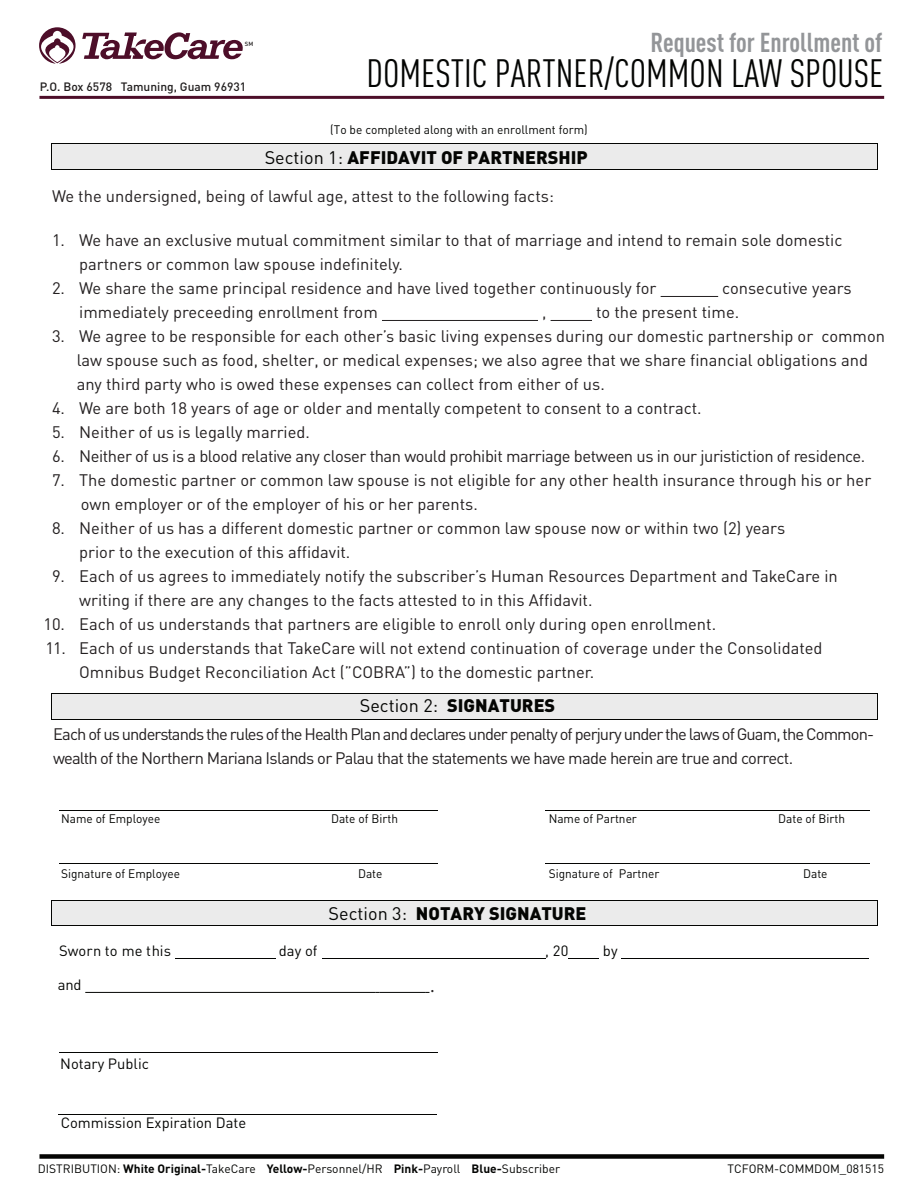
<style>
.page{position:relative;width:918px;height:1188px;background:#fff}
.page>*{position:absolute;margin:0;border:0;box-sizing:border-box;transform-origin:0 0}
.t1{font:39px "DIN Cond Regular Alternate";color:#040503}
.t2{font:27px "DIN Cond Bold Alternate";color:#939598}
.t3{font:900 18px "DIN";color:#040503}
.t4{font:18px "Myriad Pro";color:#231f20}
.t5{font:16.5px/24px "DIN";color:#231f20}
.t6{font:16.5px/24px "DIN";letter-spacing:-.055em;color:#231f20}
.t7{font:16.5px "DIN";letter-spacing:-.025em;color:#231f20}
.t8{font:14.7px "DIN";color:#040503}
.t9{font:12.3px "DIN";color:#040503}
.t10{font:12px "DIN";color:#040503}
.t11{font:500 12px "DIN";color:#211e1e}
.t12{font:500 6px "DIN";color:#211e1e}
.s1{font-weight:400}
.s2{font-weight:700}
</style>
<div class="page">
<hr style="left:39px;top:96px;width:845px;height:3px;background:#4d0e29">
<div style="left:39px;top:1154px;width:845px;height:5px;background:#040503"></div>
<svg style="left:39px;top:27px;width:204px;height:37px"></svg>
<div style="left:51px;top:144px;width:826px;height:25px;background:#ebebeb"></div>
<hr style="left:51px;top:143px;width:826px;height:1px;background:#040503">
<hr style="left:51px;top:169px;width:826px;height:1px;background:#040503">
<svg style="left:877px;top:143px;width:1px;height:27px"></svg>
<svg style="left:51px;top:144px;width:1px;height:25px"></svg>
<hr style="left:59px;top:810px;width:378px;height:1px;background:#040503">
<hr style="left:545px;top:810px;width:324px;height:1px;background:#040503">
<hr style="left:59px;top:863px;width:378px;height:1px;background:#040503">
<hr style="left:545px;top:863px;width:324px;height:1px;background:#040503">
<div style="left:51px;top:900px;width:826px;height:26px;background:#ebebeb"></div>
<hr style="left:51px;top:900px;width:826px;height:1px;background:#040503">
<hr style="left:51px;top:926px;width:826px;height:1px;background:#040503">
<svg style="left:51px;top:901px;width:1px;height:26px"></svg>
<svg style="left:877px;top:900px;width:1px;height:26px"></svg>
<hr style="left:85px;top:992px;width:291px;height:1px;background:#040503">
<hr style="left:380px;top:992px;width:46px;height:1px;background:#040503">
<hr style="left:175px;top:958px;width:100px;height:1px;background:#040503">
<hr style="left:322px;top:958px;width:223px;height:1px;background:#040503">
<hr style="left:569px;top:958px;width:30px;height:1px;background:#040503">
<hr style="left:622px;top:958px;width:247px;height:1px;background:#040503">
<hr style="left:59px;top:1052px;width:378px;height:1px;background:#040503">
<hr style="left:59px;top:1114px;width:378px;height:1px;background:#040503">
<div style="left:51px;top:694px;width:826px;height:25px;background:#ebebeb"></div>
<hr style="left:51px;top:693px;width:826px;height:1px;background:#040503">
<hr style="left:51px;top:719px;width:826px;height:1px;background:#040503">
<svg style="left:51px;top:694px;width:1px;height:25px"></svg>
<svg style="left:877px;top:693px;width:1px;height:27px"></svg>
<hr style="left:661px;top:296px;width:57px;height:1px;background:#231f20">
<hr style="left:382px;top:320px;width:156px;height:1px;background:#231f20">
<hr style="left:551px;top:320px;width:41px;height:1px;background:#231f20">
<p class="t12" style="left:245px;top:39px;width:10px">SM</p>
<p class="t11" style="left:40px;top:79px;width:208px">P.O. Box 6578 Tamuning, Guam 96931</p>
<h2 class="t2" style="left:651px;top:26px;width:233px">Request for Enrollment of</h2>
<h1 class="t1" style="left:366px;top:50px;width:519px">DOMESTIC PARTNER/COMMON LAW SPOUSE</h1>
<p class="t9" style="left:330px;top:122px;width:259px">(To be completed along with an enrollment form)</p>
<p class="t3" style="left:265px;top:145px;width:325px"><span class="s1">Section 1:</span> AFFIDAVIT OF PARTNERSHIP</p>
<p class="t5" style="left:52px;top:184px;width:503px">We the undersigned, being of lawful age, attest to the following facts:</p>
<p class="t5" style="left:79px;top:228px;width:765px;text-indent:-27px">1. We have an exclusive mutual commitment similar to that of marriage and intend to remain sole domestic partners or common law spouse indefinitely.</p>
<p class="t5" style="left:52px;top:276px;width:606px">2. We share the same principal residence and have lived together continuously for</p>
<p class="t5" style="left:722px;top:276px;width:131px">consecutive years</p>
<p class="t5" style="left:79px;top:300px;width:300px">immediately preceeding enrollment from</p>
<p class="t5" style="left:542px;top:300px;width:6px">,</p>
<p class="t5" style="left:596px;top:300px;width:145px">to the present time.</p>
<p class="t5" style="left:77px;top:324px;width:810px;text-indent:-25px">3. We agree to be responsible for each other’s basic living expenses during our domestic partnership or common law spouse such as food, shelter, or medical expenses; we also agree that we share financial obligations and any third party who is owed these expenses can collect from either of us.</p>
<p class="t5" style="left:52px;top:396px;width:651px">4. We are both 18 years of age or older and mentally competent to consent to a contract.</p>
<p class="t5" style="left:52px;top:420px;width:260px">5. Neither of us is legally married.</p>
<p class="t7" style="left:52px;top:446px;width:815px">6. Neither of us is a blood relative any closer than would prohibit marriage between us in our juristiction of residence.</p>
<p class="t5" style="left:81px;top:468px;width:792px;text-indent:-29px">7. The domestic partner or common law spouse is not eligible for any other health insurance through his or her own employer or of the employer of his or her parents.</p>
<p class="t5" style="left:79px;top:516px;width:708px;text-indent:-27px">8. Neither of us has a different domestic partner or common law spouse now or within two (2) years prior to the execution of this affidavit.</p>
<p class="t5" style="left:79px;top:564px;width:760px;text-indent:-27px">9. Each of us agrees to immediately notify the subscriber’s Human Resources Department and TakeCare in writing if there are any changes to the facts attested to in this Affidavit.</p>
<p class="t5" style="left:43px;top:612px;width:674px">10. Each of us understands that partners are eligible to enroll only during open enrollment.</p>
<p class="t5" style="left:79px;top:636px;width:745px;text-indent:-34px">11. Each of us understands that TakeCare will not extend continuation of coverage under the Consolidated<br>Omnibus Budget Reconciliation Act (”COBRA”) to the domestic partner.</p>
<p class="t3" style="left:360px;top:694px;width:197px"><span class="s1">Section 2:</span> SIGNATURES</p>
<p class="t6" style="left:53px;top:722px;width:822px">Each of us understands the rules of the Health Plan and declares under penalty of perjury under the laws of Guam, the Common&shy;wealth of the Northern Mariana Islands or Palau that the statements we have made herein are true and correct.</p>
<p class="t9" style="left:61px;top:811px;width:101px">Name of Employee</p>
<p class="t9" style="left:331px;top:811px;width:68px">Date of Birth</p>
<p class="t9" style="left:61px;top:865px;width:121px">Signature of Employee</p>
<p class="t9" style="left:358px;top:865px;width:26px">Date</p>
<p class="t9" style="left:549px;top:811px;width:90px">Name of Partner</p>
<p class="t9" style="left:778px;top:811px;width:68px">Date of Birth</p>
<p class="t9" style="left:549px;top:865px;width:112px">Signature of Partner</p>
<p class="t9" style="left:803px;top:865px;width:26px">Date</p>
<p class="t8" style="left:59px;top:942px;width:114px">Sworn to me this</p>
<p class="t8" style="left:58px;top:976px;width:26px">and</p>
<p class="t8" style="left:60px;top:1054px;width:90px">Notary Public</p>
<p class="t8" style="left:61px;top:1113px;width:187px">Commission Expiration Date</p>
<p class="t3" style="left:329px;top:901px;width:259px"><span class="s1">Section 3:</span> NOTARY SIGNATURE</p>
<p class="t8" style="left:279px;top:942px;width:40px">day of</p>
<p class="t8" style="left:545px;top:942px;width:25px">, 20</p>
<p class="t8" style="left:603px;top:942px;width:16px">by</p>
<p class="t4" style="left:430px;top:974px;width:5px">.</p>
<p class="t10" style="left:38px;top:1160px;width:524px">DISTRIBUTION: <span class="s2">White Original-</span>TakeCare <span class="s2">Yellow-</span>Personnel/HR <span class="s2">Pink-</span>Payroll <span class="s2">Blue-</span>Subscriber</p>
<p class="t10" style="left:728px;top:1160px;width:158px">TCFORM-COMMDOM_081515</p>
</div>
